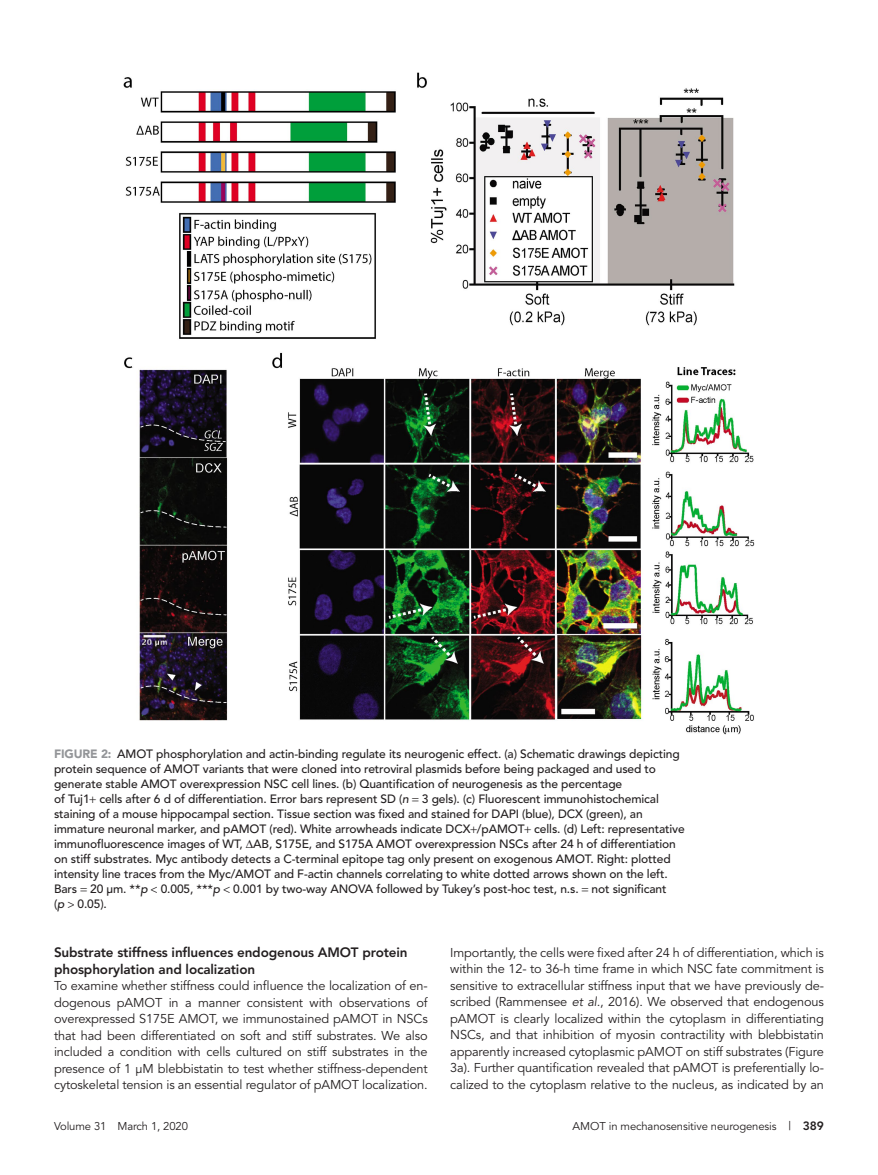
<style>
.page{position:relative;width:878px;height:1175px;background:#fff}
.page>*{position:absolute;margin:0;border:0;box-sizing:border-box;transform-origin:0 0}
.t1{font:800 13.5px/16.5px "Avenir";letter-spacing:-.01em;color:#231f20}
.ParaFL{font:12.75px/16.5px "Avenir";letter-spacing:-.01em;color:#231f20;text-align:justify}
.FigCaption_35_5p{font:500 12px/15px "Avenir";letter-spacing:-.01em;color:#231f20}
.t2{font:11.25px "Avenir";letter-spacing:-.01em;color:#231f20}
.s1{font-weight:900;color:#939598}
.s2{font-style:italic}
.s3{font-size:12px}
.s4{font-weight:800;font-size:12px}
</style>
<div class="page">
<img style="left:124px;top:72px;width:630px;height:662px">
<p class="FigCaption_35_5p" style="left:54px;top:747px;width:632px"><span class="s1">FIGURE 2:</span> AMOT phosphorylation and actin-binding regulate its neurogenic effect. (a) Schematic drawings depicting protein sequence of AMOT variants that were cloned into retroviral plasmids before being packaged and used to generate stable AMOT overexpression NSC cell lines. (b) Quantification of neurogenesis as the percentage<br>of Tuj1 cells after 6 d of differentiation. Error bars represent SD (<span class="s2">n</span> 3 gels). (c) Fluorescent immunohistochemical staining of a mouse hippocampal section. Tissue section was fixed and stained for DAPI (blue), DCX (green), an immature neuronal marker, and pAMOT (red). White arrowheads indicate DCX /pAMOT cells. (d) Left: representative immunofluorescence images of WT, AB, S175E, and S175A AMOT overexpression NSCs after 24 h of differentiation on stiff substrates. Myc antibody detects a C-terminal epitope tag only present on exogenous AMOT. Right: plotted intensity line traces from the Myc/AMOT and F-actin channels correlating to white dotted arrows shown on the left.<br>Bars 20 µm. **<span class="s2">p</span> 0.005, ***<span class="s2">p</span> 0.001 by two-way ANOVA followed by Tukey’s post-hoc test, n.s. not significant<br>(<span class="s2">p</span> 0.05).</p>
<h2 class="t1" style="left:54px;top:944px;width:355px">Substrate stiffness influences endogenous AMOT protein phosphorylation and localization</h2>
<p class="ParaFL" style="left:54px;top:977px;width:375px">To examine whether stiffness could influence the localization of en&shy;dogenous pAMOT in a manner consistent with observations of overexpressed S175E AMOT, we immunostained pAMOT in NSCs that had been differentiated on soft and stiff substrates. We also included a condition with cells cultured on stiff substrates in the presence of 1 µM blebbistatin to test whether stiffness-dependent cytoskeletal tension is an essential regulator of pAMOT localization.</p>
<p class="ParaFL" style="left:450px;top:944px;width:375px">Importantly, the cells were fixed after 24 h of differentiation, which is within the 12- to 36-h time frame in which NSC fate commitment is sensitive to extracellular stiffness input that we have previously de&shy;scribed (Rammensee <span class="s2">et al.</span>, 2016). We observed that endogenous pAMOT is clearly localized within the cytoplasm in differentiating NSCs, and that inhibition of myosin contractility with blebbistatin apparently increased cytoplasmic pAMOT on stiff substrates (Figure 3a). Further quantification revealed that pAMOT is preferentially lo&shy;calized to the cytoplasm relative to the nucleus, as indicated by an</p>
<p class="t2" style="left:54px;top:1119px;width:135px">Volume 31 March 1, 2020</p>
<p class="t2" style="left:572px;top:1119px;width:253px">AMOT in mechanosensitive neurogenesis <span class="s3">|</span> <span class="s4">389</span></p>
</div>
